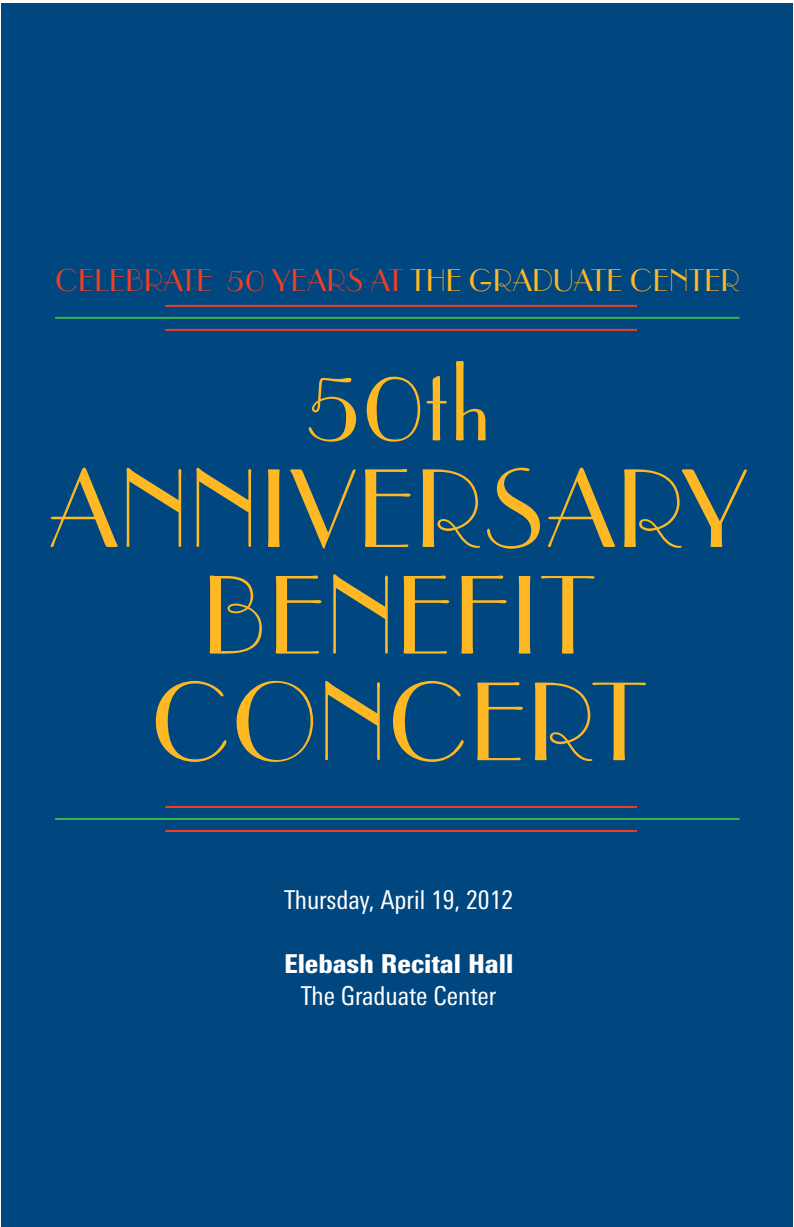
<style>
.page{position:relative;width:794px;height:1227px;background:#fff}
.page>*{position:absolute;margin:0;border:0;box-sizing:border-box;transform-origin:0 0}
.t1{font:106.6px/106.6px "Parisian Std";letter-spacing:.025em;color:#fdb824;text-align:center}
.t2{font:30px "Parisian Std";letter-spacing:.025em;color:#fdb824}
.t3{font:condensed 26px "Linotype Univers";color:#fff}
.t4{font:900 condensed 26px "Linotype Univers";color:#fff}
.s1{color:#ef3e25}
.s2{font-size:34px;color:#ef3e25}
</style>
<div class="page">
<div style="left:1px;top:3px;width:791px;height:1223px;background:#00467f"></div>
<hr style="left:55px;top:818px;width:684px;height:2px;background:#34b44b">
<hr style="left:165px;top:806px;width:472px;height:2px;background:#ef3e25">
<hr style="left:165px;top:830px;width:472px;height:2px;background:#ef3e25">
<hr style="left:55px;top:317px;width:684px;height:2px;background:#34b44b">
<hr style="left:165px;top:305px;width:472px;height:2px;background:#ef3e25">
<hr style="left:165px;top:329px;width:472px;height:2px;background:#ef3e25">
<p class="t2" style="left:56px;top:269px;width:686px"><span class="s1">CELEBRATE</span> <span class="s2">50</span> <span class="s1">YEARS AT</span> THE GRADUATE CENTER</p>
<h1 class="t1" style="left:51px;top:358px;width:697px">50th<br>ANNIVERSARY<br>BENEFIT<br>CONCERT</h1>
<p class="t3" style="left:284px;top:890px;width:230px">Thursday, April 19, 2012</p>
<p class="t4" style="left:284px;top:954px;width:231px">Elebash Recital Hall</p>
<p class="t3" style="left:301px;top:986px;width:197px">The Graduate Center</p>
</div>
